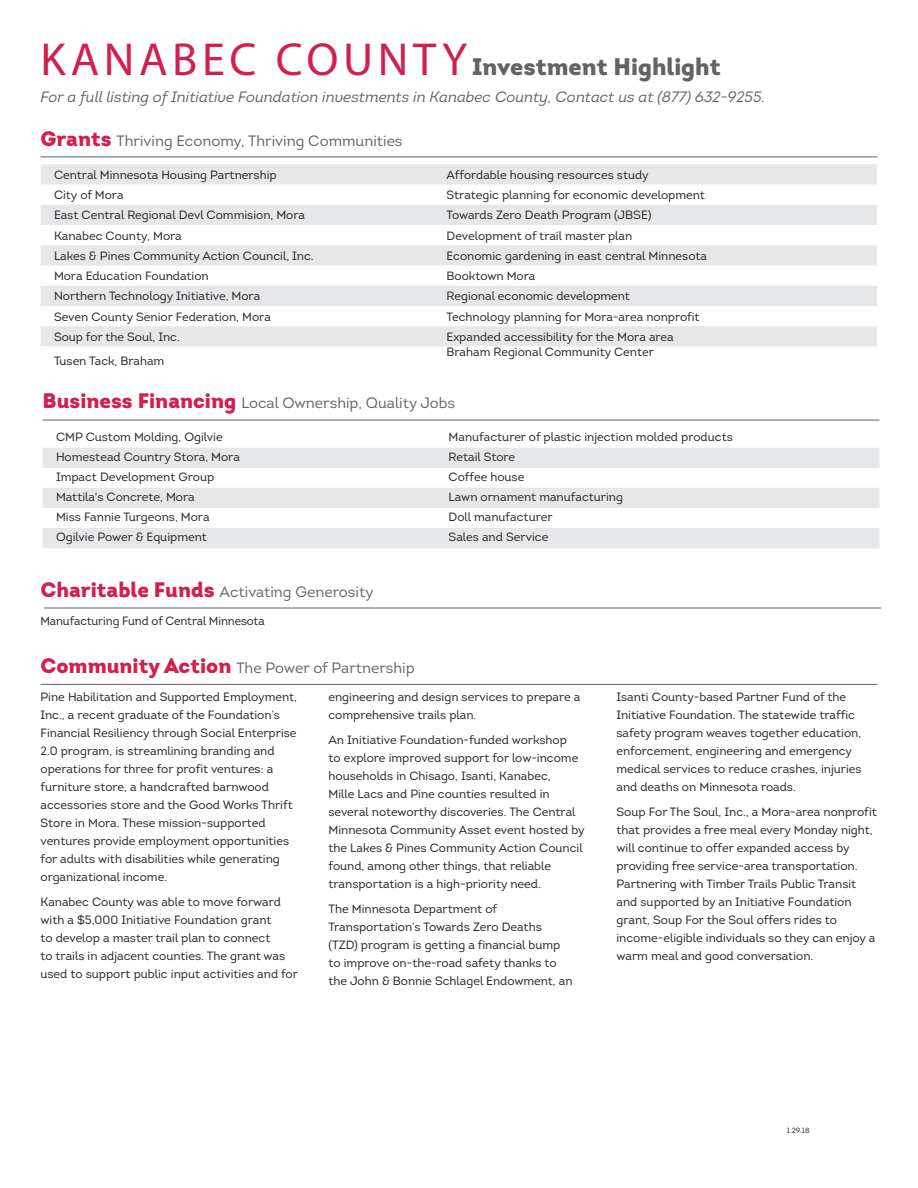
<style>
.page{position:relative;width:918px;height:1188px;background:#fff}
.page>*{position:absolute;margin:0;border:0;box-sizing:border-box;transform-origin:0 0}
.t1{font:900 24px "Intro";color:#636366}
.t2{font:15px "Intro";color:#636366}
.body_copy{font:italic 15px "Intro";color:#636366}
.body_copy-2{font:12px/18px "Intro";color:#231f20}
.t3{font:7.5px "Intro";color:#231f20}
.s1{font-family:"Myriad Pro";font-weight:400;font-size:46.5px;color:#d1204e}
.s2{font-weight:900;font-size:21px;color:#d1204e}
</style>
<div class="page">
<div style="left:40px;top:164px;width:837px;height:21px;background:#e6e7e9"></div>
<svg style="left:40px;top:205px;width:837px;height:141px;fill:#e6e7e9"></svg>
<hr style="left:40px;top:157px;width:838px;height:1px;background:#636366">
<svg style="left:43px;top:448px;width:837px;height:100px;fill:#e6e7e9"></svg>
<svg style="left:43px;top:508px;width:837px;height:20px"></svg>
<hr style="left:43px;top:420px;width:837px;height:1px;background:#636366">
<hr style="left:40px;top:684px;width:838px;height:1px;background:#636366">
<hr style="left:44px;top:608px;width:837px;height:1px;background:#636366">
<p class="t1" style="left:40px;top:51px;width:682px"><span class="s1">KANABEC COUNTY</span> Investment Highlight</p>
<p class="body_copy" style="left:40px;top:88px;width:726px">For a full listing of Initiative Foundation investments in Kanabec County, Contact us at (877) 632-9255.</p>
<p class="t2" style="left:40px;top:131px;width:364px"><span class="s2">Grants</span> Thriving Economy, Thriving Communities</p>
<p class="body_copy-2" style="left:54px;top:166px;width:224px">Central Minnesota Housing Partnership</p>
<p class="body_copy-2" style="left:447px;top:166px;width:204px">Affordable housing resources study</p>
<p class="body_copy-2" style="left:54px;top:186px;width:71px">City of Mora</p>
<p class="body_copy-2" style="left:447px;top:186px;width:260px">Strategic planning for economic development</p>
<p class="body_copy-2" style="left:54px;top:206px;width:253px">East Central Regional Devl Commision, Mora</p>
<p class="body_copy-2" style="left:447px;top:206px;width:206px">Towards Zero Death Program (JBSE)</p>
<p class="body_copy-2" style="left:54px;top:227px;width:129px">Kanabec County, Mora</p>
<p class="body_copy-2" style="left:447px;top:227px;width:187px">Development of trail master plan</p>
<p class="body_copy-2" style="left:54px;top:247px;width:261px">Lakes &amp; Pines Community Action Council, Inc.</p>
<p class="body_copy-2" style="left:447px;top:247px;width:262px">Economic gardening in east central Minnesota</p>
<p class="body_copy-2" style="left:54px;top:267px;width:156px">Mora Education Foundation</p>
<p class="body_copy-2" style="left:447px;top:267px;width:90px">Booktown Mora</p>
<p class="body_copy-2" style="left:54px;top:287px;width:208px">Northern Technology Initiative, Mora</p>
<p class="body_copy-2" style="left:447px;top:287px;width:185px">Regional economic development</p>
<p class="body_copy-2" style="left:54px;top:308px;width:218px">Seven County Senior Federation, Mora</p>
<p class="body_copy-2" style="left:447px;top:308px;width:255px">Technology planning for Mora-area nonprofit</p>
<p class="body_copy-2" style="left:54px;top:328px;width:127px">Soup for the Soul, Inc.</p>
<p class="body_copy-2" style="left:447px;top:328px;width:229px">Expanded accessibility for the Mora area</p>
<p class="body_copy-2" style="left:54px;top:352px;width:112px">Tusen Tack, Braham</p>
<p class="body_copy-2" style="left:447px;top:342px;width:209px">Braham Regional Community Center</p>
<p class="t2" style="left:43px;top:394px;width:414px"><span class="s2">Business Financing</span> Local Ownership, Quality Jobs</p>
<p class="body_copy-2" style="left:56px;top:428px;width:168px">CMP Custom Molding, Ogilvie</p>
<p class="body_copy-2" style="left:449px;top:428px;width:286px">Manufacturer of plastic injection molded products</p>
<p class="body_copy-2" style="left:56px;top:448px;width:185px">Homestead Country Stora, Mora</p>
<p class="body_copy-2" style="left:449px;top:448px;width:68px">Retail Store</p>
<p class="body_copy-2" style="left:56px;top:468px;width:160px">Impact Development Group</p>
<p class="body_copy-2" style="left:449px;top:468px;width:77px">Coffee house</p>
<p class="body_copy-2" style="left:56px;top:488px;width:140px">Mattila's Concrete, Mora</p>
<p class="body_copy-2" style="left:449px;top:488px;width:176px">Lawn ornament manufacturing</p>
<p class="body_copy-2" style="left:56px;top:508px;width:155px">Miss Fannie Turgeons, Mora</p>
<p class="body_copy-2" style="left:449px;top:508px;width:105px">Doll manufacturer</p>
<p class="body_copy-2" style="left:56px;top:528px;width:152px">Ogilvie Power &amp; Equipment</p>
<p class="body_copy-2" style="left:449px;top:528px;width:101px">Sales and Service</p>
<p class="t2" style="left:40px;top:582px;width:335px"><span class="s2">Charitable Funds</span> Activating Generosity</p>
<p class="body_copy-2" style="left:40px;top:612px;width:226px">Manufacturing Fund of Central Minnesota</p>
<p class="t2" style="left:40px;top:659px;width:376px"><span class="s2">Community Action</span> The Power of Partnership</p>
<p class="body_copy-2" style="left:40px;top:688px;width:258px">Pine Habilitation and Supported Employment, Inc., a recent graduate of the Foundation’s Financial Resiliency through Social Enterprise 2.0 program, is streamlining branding and operations for three for profit ventures: a furniture store, a handcrafted barnwood accessories store and the Good Works Thrift Store in Mora. These mission-supported ventures provide employment opportunities for adults with disabilities while generating organizational income.</p>
<p class="body_copy-2" style="left:40px;top:893px;width:259px">Kanabec County was able to move forward with a $5,000 Initiative Foundation grant<br>to develop a master trail plan to connect<br>to trails in adjacent counties. The grant was used to support public input activities and for</p>
<p class="body_copy-2" style="left:328px;top:688px;width:253px">engineering and design services to prepare a comprehensive trails plan.</p>
<p class="body_copy-2" style="left:328px;top:731px;width:258px">An Initiative Foundation-funded workshop<br>to explore improved support for low-income households in Chisago, Isanti, Kanabec,<br>Mille Lacs and Pine counties resulted in several noteworthy discoveries. The Central Minnesota Community Asset event hosted by the Lakes &amp; Pines Community Action Council found, among other things, that reliable transportation is a high-priority need.</p>
<p class="body_copy-2" style="left:328px;top:900px;width:246px">The Minnesota Department of Transportation’s Towards Zero Deaths (TZD) program is getting a financial bump to improve on-the-road safety thanks to the John &amp; Bonnie Schlagel Endowment, an</p>
<p class="body_copy-2" style="left:616px;top:688px;width:247px">Isanti County-based Partner Fund of the Initiative Foundation. The statewide traffic safety program weaves together education, enforcement, engineering and emergency medical services to reduce crashes, injuries and deaths on Minnesota roads.</p>
<p class="body_copy-2" style="left:616px;top:803px;width:262px">Soup For The Soul, Inc., a Mora-area nonprofit that provides a free meal every Monday night, will continue to offer expanded access by providing free service-area transportation.<br>Partnering with Timber Trails Public Transit and supported by an Initiative Foundation grant, Soup For the Soul offers rides to income-eligible individuals so they can enjoy a warm meal and good conversation.</p>
<p class="t3" style="left:787px;top:1126px;width:24px">1.29.18</p>
</div>
